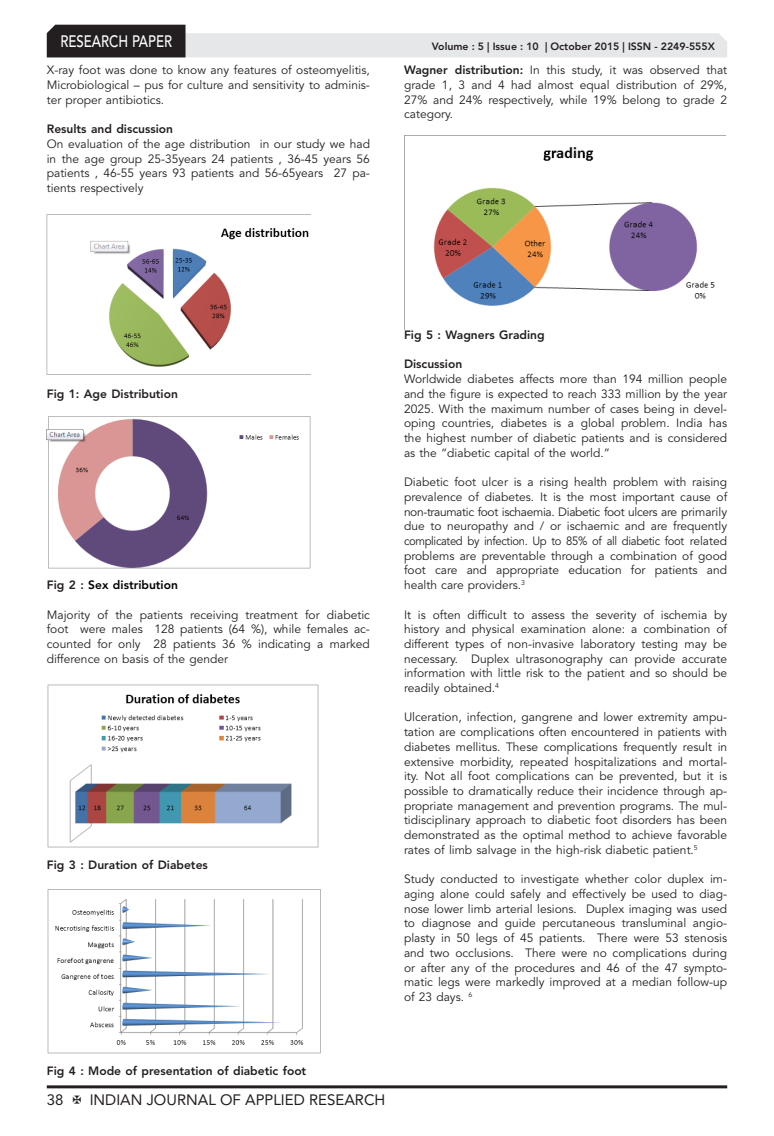
<style>
.page{position:relative;width:774px;height:1136px;background:#fff}
.page>*{position:absolute;margin:0;border:0;box-sizing:border-box;transform-origin:0 0}
.t1{font:500 16.5px "Avenir LT Std";color:#fff;scale:.8 1}
.t2{font:15px "Avenir LT Std";color:#231f20}
.IJAR_Body_Text{font:12px/14.7px "Avenir LT Std";color:#231f20;text-align:justify}
.IJAR_Body_Text-2{font:800 12px "Avenir LT Std";color:#231f20}
.IJAR_Bold{font:800 12px "Avenir LT Std";color:#231f20}
.IJAR_Bold-2{font:800 12px "Avenir LT Std";color:#000}
.t3{font:800 10.5px "Avenir LT Std";color:#231f20}
.s1{font-weight:800}
.s2{color:#231f20}
</style>
<div class="page">
<hr style="left:47px;top:1085px;width:680px;height:3px;background:#231f20">
<svg style="left:47px;top:25px;width:680px;height:32px"></svg>
<img style="left:47px;top:215px;width:264px;height:160px">
<img style="left:47px;top:416px;width:264px;height:153px">
<img style="left:47px;top:684px;width:272px;height:164px">
<img style="left:47px;top:889px;width:274px;height:164px">
<img style="left:404px;top:135px;width:322px;height:194px">
<h1 class="t1" style="left:60px;top:32px;width:141px">RESEARCH PAPER</h1>
<p class="IJAR_Body_Text" style="left:47px;top:63px;width:325px">X-ray foot was done to know any features of osteomyelitis, Microbiological – pus for culture and sensitivity to adminis&shy;ter proper antibiotics.</p>
<p class="IJAR_Bold" style="left:47px;top:122px;width:128px">Results and discussion</p>
<p class="IJAR_Body_Text" style="left:47px;top:137px;width:325px">On evaluation of the age distribution in our study we had in the age group 25-35years 24 patients , 36-45 years 56 patients , 46-55 years 93 patients and 56-65years 27 pa&shy;tients respectively</p>
<p class="t3" style="left:432px;top:41px;width:284px">Volume : 5 | Issue : 10 | October 2015 | ISSN - 2249-555X</p>
<p class="IJAR_Body_Text" style="left:404px;top:63px;width:325px"><span class="s1">Wagner distribution:</span> In this study, it was observed that grade 1, 3 and 4 had almost equal distribution of 29%, 27% and 24% respectively, while 19% belong to grade 2 category.</p>
<p class="IJAR_Body_Text-2" style="left:47px;top:386px;width:133px">Fig 1: Age Distribution</p>
<p class="IJAR_Bold-2" style="left:47px;top:577px;width:133px"><span class="s2">Fig 2 :</span> Sex distribution</p>
<p class="IJAR_Body_Text" style="left:47px;top:607px;width:325px">Majority of the patients receiving treatment for diabetic foot were males 128 patients (64 %), while females ac&shy;counted for only 28 patients 36 % indicating a marked difference on basis of the gender</p>
<p class="IJAR_Body_Text-2" style="left:47px;top:857px;width:163px">Fig 3 : Duration of Diabetes</p>
<p class="IJAR_Body_Text-2" style="left:404px;top:328px;width:142px">Fig 5 : Wagners Grading</p>
<p class="IJAR_Bold" style="left:404px;top:357px;width:60px">Discussion</p>
<p class="IJAR_Body_Text" style="left:404px;top:372px;width:325px">Worldwide diabetes affects more than 194 million people and the figure is expected to reach 333 million by the year 2025. With the maximum number of cases being in devel&shy;oping countries, diabetes is a global problem. India has the highest number of diabetic patients and is considered as the “diabetic capital of the world.”</p>
<p class="IJAR_Body_Text" style="left:404px;top:475px;width:325px">Diabetic foot ulcer is a rising health problem with raising prevalence of diabetes. It is the most important cause of non-traumatic foot ischaemia. Diabetic foot ulcers are primarily due to neuropathy and / or ischaemic and are frequently complicated by infection. Up to 85% of all diabetic foot related problems are preventable through a combination of good foot care and appropriate education for patients and health care providers.<sup>3</sup></p>
<p class="IJAR_Body_Text" style="left:404px;top:607px;width:325px">It is often difficult to assess the severity of ischemia by history and physical examination alone: a combination of different types of non-invasive laboratory testing may be necessary. Duplex ultrasonography can provide accurate information with little risk to the patient and so should be readily obtained.<sup>4</sup></p>
<p class="IJAR_Body_Text" style="left:404px;top:710px;width:325px">Ulceration, infection, gangrene and lower extremity ampu&shy;tation are complications often encountered in patients with diabetes mellitus. These complications frequently result in extensive morbidity, repeated hospitalizations and mortal&shy;ity. Not all foot complications can be prevented, but it is possible to dramatically reduce their incidence through ap&shy;propriate management and prevention programs. The mul&shy;tidisciplinary approach to diabetic foot disorders has been demonstrated as the optimal method to achieve favorable rates of limb salvage in the high-risk diabetic patient.<sup>5</sup></p>
<p class="IJAR_Body_Text" style="left:404px;top:872px;width:325px">Study conducted to investigate whether color duplex im&shy;aging alone could safely and effectively be used to diag&shy;nose lower limb arterial lesions. Duplex imaging was used to diagnose and guide percutaneous transluminal angio&shy;plasty in 50 legs of 45 patients. There were 53 stenosis and two occlusions. There were no complications during or after any of the procedures and 46 of the 47 sympto&shy;matic legs were markedly improved at a median follow-up of 23 days. <sup>6</sup></p>
<p class="IJAR_Body_Text-2" style="left:47px;top:1063px;width:261px">Fig 4 : Mode of presentation of diabetic foot</p>
<p class="t2" style="left:47px;top:1090px;width:18px">38</p>
<p class="t2" style="left:90px;top:1090px;width:297px">INDIAN JOURNAL OF APPLIED RESEARCH</p>
</div>
